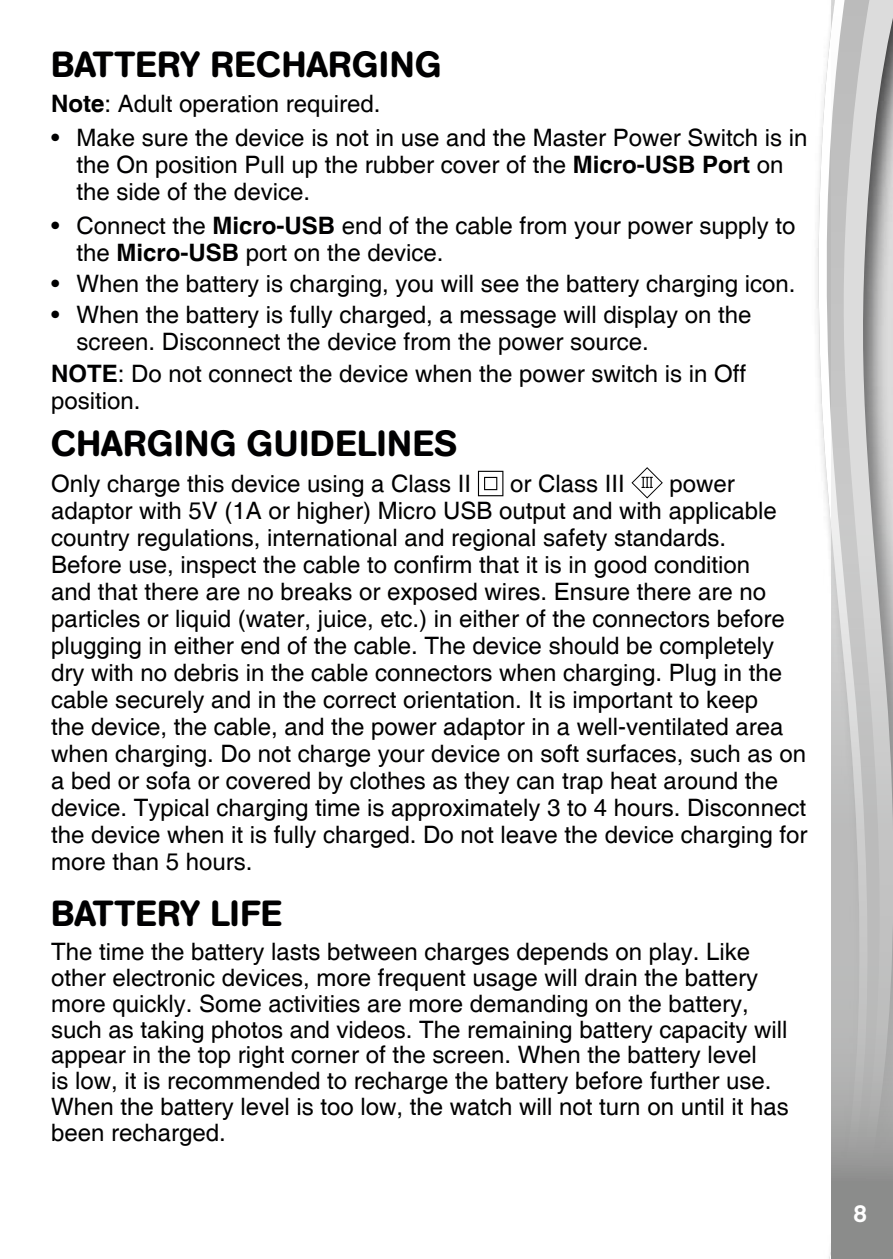
<style>
.page{position:relative;width:893px;height:1259px;background:#fff}
.page>*{position:absolute;margin:0;border:0;box-sizing:border-box;transform-origin:0 0}
.t1{font:500 36px "AG Book Rounded";letter-spacing:.02em;color:#000001}
.t2{font:500 36px "AG Book Rounded";color:#000001}
.t3{font:24px/27px "Helvetica";color:#000001}
.t4{font:500 24px "AG Book Rounded";color:#fff}
.s1{font-weight:700}
</style>
<div class="page">
<svg style="left:818px;top:0;width:14px;height:1259px"></svg>
<svg style="left:832px;top:0;width:61px;height:1259px;background:#bcbcbc"></svg>
<svg style="left:478px;top:471px;width:25px;height:25px"></svg>
<svg style="left:631px;top:467px;width:32px;height:31px"></svg>
<h1 class="t1" style="left:51px;top:43px;width:392px">BATTERY RECHARGING</h1>
<p class="t3" style="left:51px;top:91px;width:331px"><span class="s1">Note</span>: Adult operation required.</p>
<p class="t3" style="left:77px;top:125px;width:732px;text-indent:-26px">• Make sure the device is not in use and the Master Power Switch is in the On position Pull up the rubber cover of the <span class="s1">Micro-USB Port</span> on the side of the device.</p>
<p class="t3" style="left:77px;top:213px;width:720px;text-indent:-26px">• Connect the <span class="s1">Micro-USB</span> end of the cable from your power supply to the <span class="s1">Micro-USB</span> port on the device.</p>
<p class="t3" style="left:51px;top:271px;width:746px">• When the battery is charging, you will see the battery charging icon.</p>
<p class="t3" style="left:77px;top:302px;width:676px;text-indent:-26px">• When the battery is fully charged, a message will display on the screen. Disconnect the device from the power source.</p>
<p class="t3" style="left:51px;top:361px;width:696px"><span class="s1">NOTE</span>: Do not connect the device when the power switch is in Off position.</p>
<h1 class="t1" style="left:51px;top:422px;width:407px">CHARGING GUIDELINES</h1>
<p class="t3" style="left:51px;top:471px;width:422px">Only charge this device using a Class II</p>
<p class="t3" style="left:510px;top:471px;width:116px">or Class III</p>
<p class="t3" style="left:51px;top:471px;width:758px;text-indent:618px">power adaptor with 5V (1A or higher) Micro USB output and with applicable country regulations, international and regional safety standards.<br>Before use, inspect the cable to confirm that it is in good condition<br>and that there are no breaks or exposed wires. Ensure there are no particles or liquid (water, juice, etc.) in either of the connectors before plugging in either end of the cable. The device should be completely dry with no debris in the cable connectors when charging. Plug in the cable securely and in the correct orientation. It is important to keep<br>the device, the cable, and the power adaptor in a well-ventilated area when charging. Do not charge your device on soft surfaces, such as on a bed or sofa or covered by clothes as they can trap heat around the device. Typical charging time is approximately 3 to 4 hours. Disconnect the device when it is fully charged. Do not leave the device charging for more than 5 hours.</p>
<h1 class="t2" style="left:51px;top:892px;width:232px">BATTERY LIFE</h1>
<p class="t3" style="left:51px;top:939px;width:739px;line-height:25.8px">The time the battery lasts between charges depends on play. Like other electronic devices, more frequent usage will drain the battery more quickly. Some activities are more demanding on the battery, such as taking photos and videos. The remaining battery capacity will appear in the top right corner of the screen. When the battery level<br>is low, it is recommended to recharge the battery before further use.<br>When the battery level is too low, the watch will not turn on until it has been recharged.</p>
<p class="t4" style="left:853px;top:1199px;width:15px">8</p>
</div>
